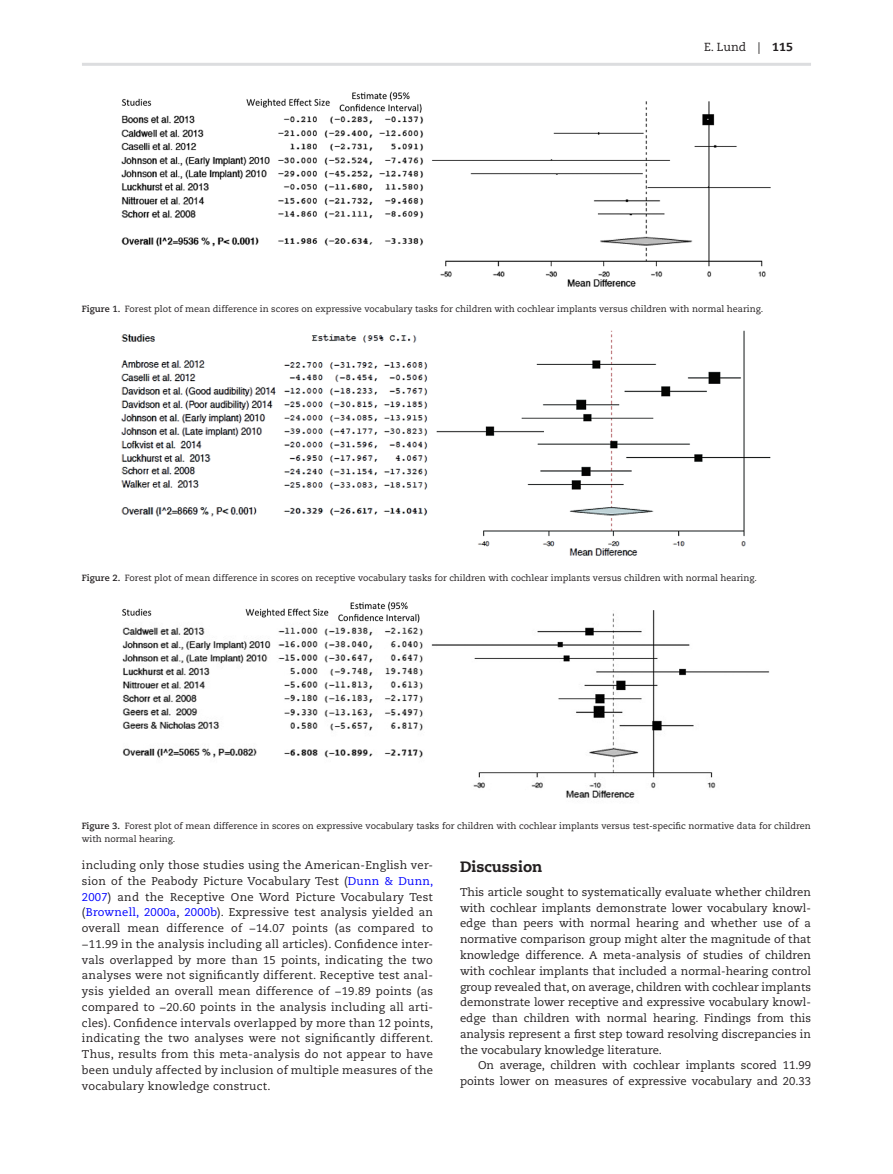
<style>
.page{position:relative;width:893px;height:1174px;background:#fff}
.page>*{position:absolute;margin:0;border:0;box-sizing:border-box;transform-origin:0 0}
.t1{font:800 15px "Caecilia LT Std";color:#231f20}
.t2{font:11.7px "Caecilia LT Std";color:#231f20}
.t3{font:11.25px/15.8px "Caecilia LT Std";color:#231f20;text-align:justify}
.t4{font:9px/13.5px "Caecilia LT Std";color:#231f20}
.s1{font-weight:800}
.s2{font-weight:700}
.s3{color:#00f}
</style>
<div class="page">
<hr style="left:82px;top:63px;width:729px;height:3px;background:#dcdddf">
<img style="left:122px;top:92px;width:649px;height:195px">
<img style="left:122px;top:330px;width:649px;height:226px">
<img style="left:122px;top:602px;width:648px;height:196px">
<p class="t2" style="left:704px;top:40px;width:90px">E. Lund | <span class="s1">115</span></p>
<p class="t4" style="left:82px;top:302px;width:683px"><span class="s2">Figure 1.</span> Forest plot of mean difference in scores on expressive vocabulary tasks for children with cochlear implants versus children with normal hearing.</p>
<p class="t4" style="left:82px;top:571px;width:676px"><span class="s2">Figure 2.</span> Forest plot of mean difference in scores on receptive vocabulary tasks for children with cochlear implants versus children with normal hearing.</p>
<p class="t4" style="left:82px;top:819px;width:730px"><span class="s2">Figure 3.</span> Forest plot of mean difference in scores on expressive vocabulary tasks for children with cochlear implants versus test-specific normative data for children with normal hearing.</p>
<p class="t3" style="left:82px;top:857px;width:353px">including only those studies using the American-English ver&shy;sion of the Peabody Picture Vocabulary Test (<span class="s3">Dunn &amp; Dunn, 2007</span>) and the Receptive One Word Picture Vocabulary Test (<span class="s3">Brownell, 2000a</span>, <span class="s3">2000b</span>). Expressive test analysis yielded an overall mean difference of −14.07 points (as compared to −11.99 in the analysis including all articles). Confidence inter&shy;vals overlapped by more than 15 points, indicating the two analyses were not significantly different. Receptive test anal&shy;ysis yielded an overall mean difference of −19.89 points (as compared to −20.60 points in the analysis including all arti&shy;cles). Confidence intervals overlapped by more than 12 points, indicating the two analyses were not significantly different.<br>Thus, results from this meta-analysis do not appear to have been unduly affected by inclusion of multiple measures of the vocabulary knowledge construct.</p>
<h1 class="t1" style="left:460px;top:857px;width:84px">Discussion</h1>
<p class="t3" style="left:460px;top:884px;width:353px">This article sought to systematically evaluate whether children with cochlear implants demonstrate lower vocabulary knowl&shy;edge than peers with normal hearing and whether use of a normative comparison group might alter the magnitude of that knowledge difference. A meta-analysis of studies of children with cochlear implants that included a normal-hearing control group revealed that, on average, children with cochlear implants demonstrate lower receptive and expressive vocabulary knowl&shy;edge than children with normal hearing. Findings from this analysis represent a first step toward resolving discrepancies in the vocabulary knowledge literature.</p>
<p class="t3" style="left:460px;top:1057px;width:353px;text-align:right">On average, children with cochlear implants scored 11.99 points lower on measures of expressive vocabulary and 20.33</p>
</div>
